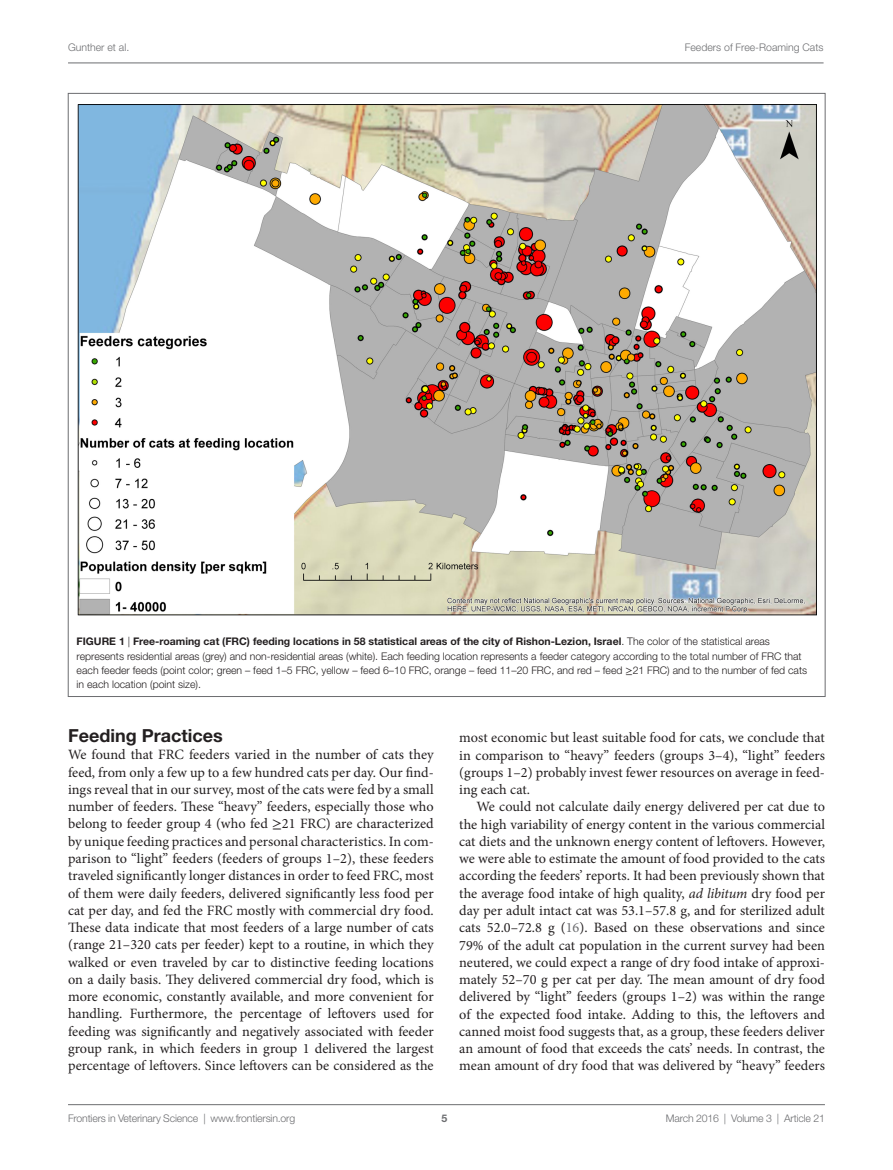
<style>
.page{position:relative;width:893px;height:1170px;background:#fff}
.page>*{position:absolute;margin:0;border:0;box-sizing:border-box;transform-origin:0 0}
.t1{font:700 18px "Helvetica Neue LT Std";color:#231f20}
.t2{font:14.25px/17.2px "Minion Pro";color:#231f20;text-align:justify}
.t3{font:300 10.5px/14.2px "Helvetica Neue LT Std";color:#231f20}
.t4{font:300 10.5px "Helvetica Neue LT Std";letter-spacing:-.015em;color:#6c6d70}
.t5{font:700 10.5px "Helvetica Neue LT Std";color:#6c6d70}
.s1{font-weight:700}
.s2{font-family:"STIX General";font-weight:400}
.s3{font-family:"STIX General"}
.s4{font-style:italic}
.s5{color:#6c6d70}
</style>
<div class="page">
<img style="left:77px;top:105px;width:739px;height:510px">
<hr style="left:68px;top:1104px;width:757px;height:1px;background:#6c6d70">
<hr style="left:68px;top:63px;width:756px;height:1px;background:#6c6d70">
<p class="t4" style="left:68px;top:41px;width:63px">Gunther et al.</p>
<p class="t4" style="left:685px;top:41px;width:140px">Feeders of Free-Roaming Cats</p>
<p class="t3" style="left:77px;top:634px;width:732px"><span class="s1">FIG URE 1</span> | <span class="s1">Free-roaming cat (FRC) feeding locations in 58 statistical areas of the city of Rishon-Lezion, Israel</span>. The color of the statistical areas represents residential areas (grey) and non-residential areas (white). Each feeding location represents a feeder category according to the total number of FRC that each feeder feeds (point color; green – feed 1–5 FRC, yellow – feed 6–10 FRC, orange – feed 11–20 FRC, and red – feed <span class="s2">≥</span>21 FRC) and to the number of fed cats in each location (point size).</p>
<p class="t1" style="left:68px;top:724px;width:156px">Feeding Practices</p>
<p class="t2" style="left:68px;top:746px;width:367px">We found that FRC feeders varied in the number of cats they feed, from only a few up to a few hundred cats per day. Our find&shy;ings reveal that in our survey, most of the cats were fed by a small number of feeders. These “heavy” feeders, especially those who belong to feeder group 4 (who fed <span class="s3">≥</span>21 FRC) are characterized by unique feeding practices and personal characteristics. In com&shy;parison to “light” feeders (feeders of groups 1–2), these feeders traveled significantly longer distances in order to feed FRC, most of them were daily feeders, delivered significantly less food per cat per day, and fed the FRC mostly with commercial dry food.<br>These data indicate that most feeders of a large number of cats (range 21–320 cats per feeder) kept to a routine, in which they walked or even traveled by car to distinctive feeding locations on a daily basis. They delivered commercial dry food, which is more economic, constantly available, and more convenient for handling. Furthermore, the percentage of leftovers used for feeding was significantly and negatively associated with feeder group rank, in which feeders in group 1 delivered the largest percentage of leftovers. Since leftovers can be considered as the</p>
<p class="t2" style="left:459px;top:729px;width:367px">most economic but least suitable food for cats, we conclude that in comparison to “heavy” feeders (groups 3–4), “light” feeders (groups 1–2) probably invest fewer resources on average in feed&shy;ing each cat.</p>
<p class="t2" style="left:459px;top:798px;width:367px;text-indent:17px">We could not calculate daily energy delivered per cat due to the high variability of energy content in the various commercial cat diets and the unknown energy content of leftovers. However, we were able to estimate the amount of food provided to the cats according the feeders’ reports. It had been previously shown that the average food intake of high quality, <span class="s4">ad libitum</span> dry food per day per adult intact cat was 53.1–57.8 g, and for sterilized adult cats 52.0–72.8 g (<span class="s5">16</span>). Based on these observations and since 79% of the adult cat population in the current survey had been neutered, we could expect a range of dry food intake of approxi&shy;mately 52–70 g per cat per day. The mean amount of dry food delivered by “light” feeders (groups 1–2) was within the range of the expected food intake. Adding to this, the leftovers and canned moist food suggests that, as a group, these feeders deliver an amount of food that exceeds the cats’ needs. In contrast, the mean amount of dry food that was delivered by “heavy” feeders</p>
<p class="t4" style="left:68px;top:1111px;width:229px">Frontiers in Veterinary Science | www.frontiersin.org</p>
<p class="t5" style="left:441px;top:1111px;width:7px">5</p>
<p class="t4" style="left:666px;top:1111px;width:161px">March 2016 | Volume 3 | Article 21</p>
</div>
